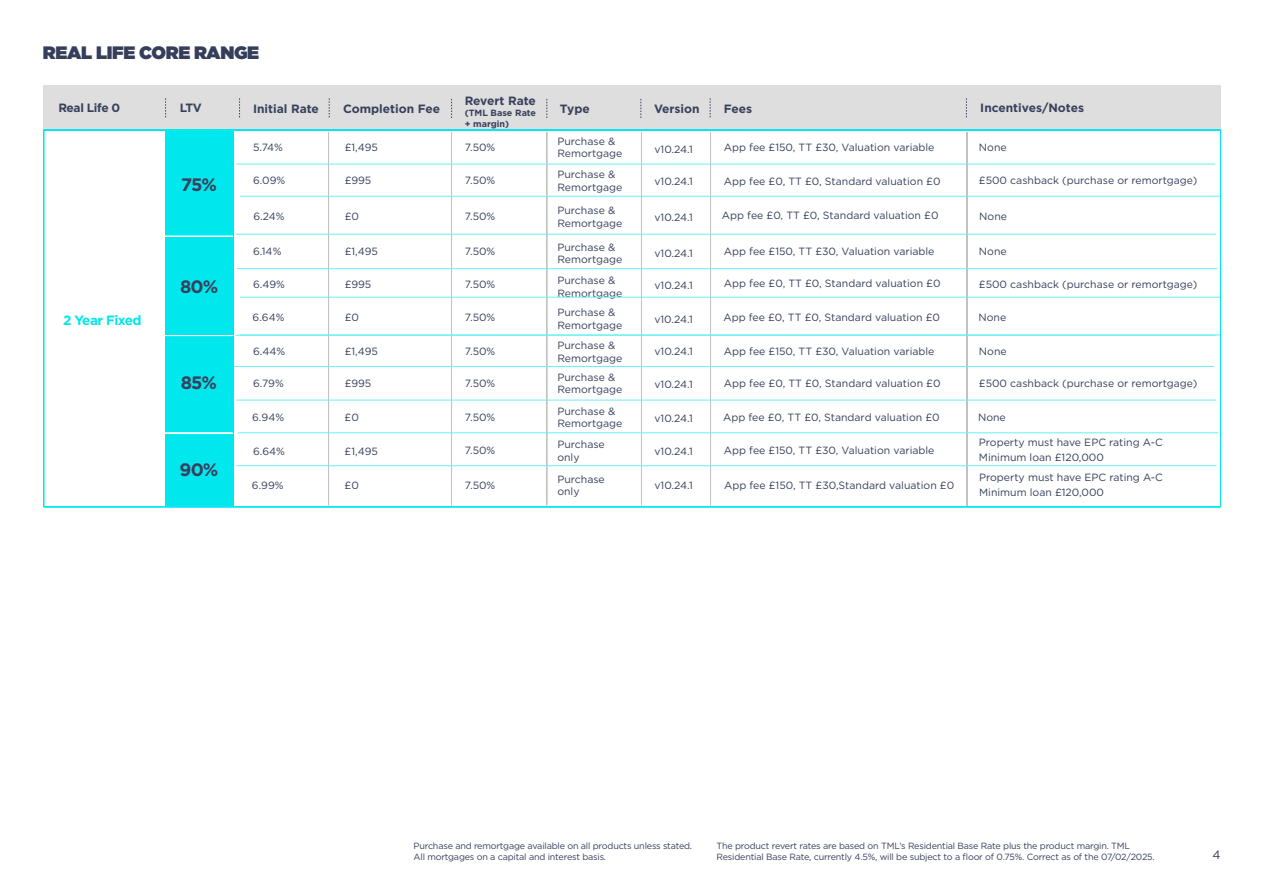
<style>
.page{position:relative;width:1263px;height:893px;background:#fff}
.page>*{position:absolute;margin:0;border:0;box-sizing:border-box;transform-origin:0 0}
.Title_1{font:900 18px "Gotham";letter-spacing:-.02em;color:#353f5b}
.Title_2{font:700 18px "Gotham";letter-spacing:-.05em;color:#38405c}
.Title_2-2{font:700 13.5px "Gotham";letter-spacing:-.04em;color:#00e7ed}
.Title_2-3{font:700 12px "Gotham";color:#38405c}
.Title_2-4{font:700 12px "Gotham";letter-spacing:-.03em;color:#38405c}
.t1{font:12px "Gotham";color:#353f5b}
.Title_2-5{font:10.5px/12.6px "Gotham";color:#353f5b}
.Title_2-6{font:9px/10.5px "Gotham";letter-spacing:-.02em;color:#353f5b}
.Title_2-7{font:700 9px/10.8px "Gotham";color:#38405c}
</style>
<div class="page">
<div style="left:43px;top:85px;width:1177px;height:46px;background:#dedede"></div>
<svg style="left:165px;top:98px;width:1px;height:19px"></svg>
<svg style="left:329px;top:98px;width:1px;height:19px"></svg>
<svg style="left:966px;top:98px;width:1px;height:19px"></svg>
<svg style="left:451px;top:99px;width:1px;height:19px"></svg>
<svg style="left:546px;top:99px;width:1px;height:19px"></svg>
<svg style="left:710px;top:98px;width:1px;height:19px"></svg>
<svg style="left:239px;top:98px;width:1px;height:19px"></svg>
<svg style="left:640px;top:99px;width:1px;height:19px"></svg>
<svg style="left:43px;top:130px;width:1178px;height:377px"></svg>
<p class="Title_1" style="left:43px;top:40px;width:218px">REAL LIFE CORE RANGE</p>
<p class="Title_2-3" style="left:465px;top:93px;width:73px">Revert Rate</p>
<p class="Title_2-7" style="left:465px;top:107px;width:73px">(TML Base Rate + margin)</p>
<p class="Title_2-4" style="left:58px;top:100px;width:63px">Real Life 0</p>
<p class="Title_2-3" style="left:180px;top:100px;width:24px">LTV</p>
<p class="Title_2-3" style="left:253px;top:101px;width:67px">Initial Rate</p>
<p class="Title_2-3" style="left:343px;top:101px;width:99px">Completion Fee</p>
<p class="Title_2-3" style="left:980px;top:100px;width:105px">Incentives/Notes</p>
<p class="Title_2-3" style="left:654px;top:101px;width:47px">Version</p>
<p class="Title_2-3" style="left:560px;top:101px;width:31px">Type</p>
<p class="Title_2-3" style="left:724px;top:101px;width:30px">Fees</p>
<p class="Title_2-2" style="left:63px;top:311px;width:80px">2 Year Fixed</p>
<p class="Title_2" style="left:181px;top:172px;width:37px">75%</p>
<p class="Title_2-5" style="left:253px;top:141px;width:31px">5.74%</p>
<p class="Title_2-5" style="left:253px;top:174px;width:34px">6.09%</p>
<p class="Title_2-5" style="left:345px;top:141px;width:35px">£1,495</p>
<p class="Title_2-5" style="left:345px;top:174px;width:28px">£995</p>
<p class="Title_2-5" style="left:465px;top:141px;width:32px">7.50%</p>
<p class="Title_2-5" style="left:465px;top:174px;width:32px">7.50%</p>
<p class="Title_2-5" style="left:557px;top:134px;width:67px">Purchase &amp;<br>Remortgage</p>
<p class="Title_2-5" style="left:724px;top:141px;width:212px">App fee £150, TT £30, Valuation variable</p>
<p class="Title_2-5" style="left:654px;top:142px;width:40px">v10.24.1</p>
<p class="Title_2-5" style="left:654px;top:175px;width:40px">v10.24.1</p>
<p class="Title_2-5" style="left:557px;top:168px;width:67px">Purchase &amp;<br>Remortgage</p>
<p class="Title_2-5" style="left:724px;top:175px;width:218px">App fee £0, TT £0, Standard valuation £0</p>
<p class="Title_2-5" style="left:979px;top:141px;width:29px">None</p>
<p class="Title_2-5" style="left:979px;top:174px;width:220px">£500 cashback (purchase or remortgage)</p>
<p class="Title_2-5" style="left:557px;top:204px;width:67px">Purchase &amp;<br>Remortgage</p>
<p class="Title_2-5" style="left:253px;top:210px;width:33px">6.24%</p>
<p class="Title_2-5" style="left:345px;top:210px;width:16px">£0</p>
<p class="Title_2-5" style="left:465px;top:210px;width:32px">7.50%</p>
<p class="Title_2-5" style="left:654px;top:211px;width:40px">v10.24.1</p>
<p class="Title_2-5" style="left:722px;top:209px;width:218px">App fee £0, TT £0, Standard valuation £0</p>
<p class="Title_2-5" style="left:979px;top:210px;width:29px">None</p>
<p class="Title_2" style="left:180px;top:274px;width:40px">80%</p>
<p class="Title_2-5" style="left:253px;top:245px;width:30px">6.14%</p>
<p class="Title_2-5" style="left:253px;top:278px;width:33px">6.49%</p>
<p class="Title_2-5" style="left:345px;top:245px;width:35px">£1,495</p>
<p class="Title_2-5" style="left:345px;top:278px;width:28px">£995</p>
<p class="Title_2-5" style="left:465px;top:245px;width:32px">7.50%</p>
<p class="Title_2-5" style="left:465px;top:278px;width:32px">7.50%</p>
<p class="Title_2-5" style="left:557px;top:241px;width:67px">Purchase &amp;<br>Remortgage</p>
<p class="Title_2-5" style="left:557px;top:274px;width:67px">Purchase &amp;<br>Remortgage</p>
<p class="Title_2-5" style="left:654px;top:247px;width:40px">v10.24.1</p>
<p class="Title_2-5" style="left:654px;top:279px;width:40px">v10.24.1</p>
<p class="Title_2-5" style="left:724px;top:245px;width:212px">App fee £150, TT £30, Valuation variable</p>
<p class="Title_2-5" style="left:724px;top:277px;width:218px">App fee £0, TT £0, Standard valuation £0</p>
<p class="Title_2-5" style="left:979px;top:245px;width:29px">None</p>
<p class="Title_2-5" style="left:979px;top:278px;width:220px">£500 cashback (purchase or remortgage)</p>
<p class="Title_2-5" style="left:253px;top:311px;width:33px">6.64%</p>
<p class="Title_2-5" style="left:345px;top:311px;width:16px">£0</p>
<p class="Title_2-5" style="left:465px;top:311px;width:32px">7.50%</p>
<p class="Title_2-5" style="left:557px;top:306px;width:67px">Purchase &amp;<br>Remortgage</p>
<p class="Title_2-5" style="left:654px;top:312px;width:40px">v10.24.1</p>
<p class="Title_2-5" style="left:723px;top:311px;width:218px">App fee £0, TT £0, Standard valuation £0</p>
<p class="Title_2-5" style="left:978px;top:311px;width:29px">None</p>
<p class="Title_2" style="left:181px;top:370px;width:38px">85%</p>
<p class="Title_2-5" style="left:253px;top:344px;width:34px">6.44%</p>
<p class="Title_2-5" style="left:253px;top:377px;width:32px">6.79%</p>
<p class="Title_2-5" style="left:345px;top:344px;width:35px">£1,495</p>
<p class="Title_2-5" style="left:345px;top:377px;width:28px">£995</p>
<p class="Title_2-5" style="left:465px;top:344px;width:32px">7.50%</p>
<p class="Title_2-5" style="left:465px;top:377px;width:32px">7.50%</p>
<p class="Title_2-5" style="left:557px;top:339px;width:67px">Purchase &amp;<br>Remortgage</p>
<p class="Title_2-5" style="left:557px;top:370px;width:67px">Purchase &amp;<br>Remortgage</p>
<p class="Title_2-5" style="left:654px;top:345px;width:40px">v10.24.1</p>
<p class="Title_2-5" style="left:654px;top:378px;width:40px">v10.24.1</p>
<p class="Title_2-5" style="left:724px;top:344px;width:212px">App fee £150, TT £30, Valuation variable</p>
<p class="Title_2-5" style="left:724px;top:377px;width:218px">App fee £0, TT £0, Standard valuation £0</p>
<p class="Title_2-5" style="left:979px;top:344px;width:29px">None</p>
<p class="Title_2-5" style="left:979px;top:377px;width:220px">£500 cashback (purchase or remortgage)</p>
<p class="Title_2-5" style="left:557px;top:405px;width:67px">Purchase &amp;<br>Remortgage</p>
<p class="Title_2-5" style="left:252px;top:411px;width:33px">6.94%</p>
<p class="Title_2-5" style="left:345px;top:411px;width:16px">£0</p>
<p class="Title_2-5" style="left:465px;top:411px;width:32px">7.50%</p>
<p class="Title_2-5" style="left:654px;top:412px;width:40px">v10.24.1</p>
<p class="Title_2-5" style="left:723px;top:411px;width:218px">App fee £0, TT £0, Standard valuation £0</p>
<p class="Title_2-5" style="left:978px;top:411px;width:29px">None</p>
<p class="Title_2" style="left:180px;top:458px;width:40px">90%</p>
<p class="Title_2-5" style="left:465px;top:444px;width:32px">7.50%</p>
<p class="Title_2-5" style="left:724px;top:444px;width:212px">App fee £150, TT £30, Valuation variable</p>
<p class="Title_2-5" style="left:979px;top:435px;width:185px;line-height:15px">Property must have EPC rating A-C<br>Minimum loan £120,000</p>
<p class="Title_2-5" style="left:253px;top:444px;width:33px">6.64%</p>
<p class="Title_2-5" style="left:345px;top:444px;width:35px">£1,495</p>
<p class="Title_2-5" style="left:557px;top:438px;width:49px">Purchase only</p>
<p class="Title_2-5" style="left:654px;top:444px;width:40px">v10.24.1</p>
<p class="Title_2-5" style="left:465px;top:479px;width:32px">7.50%</p>
<p class="Title_2-5" style="left:724px;top:479px;width:232px">App fee £150, TT £30,Standard valuation £0</p>
<p class="Title_2-5" style="left:979px;top:470px;width:185px;line-height:15px">Property must have EPC rating A-C<br>Minimum loan £120,000</p>
<p class="Title_2-5" style="left:252px;top:479px;width:33px">6.99%</p>
<p class="Title_2-5" style="left:345px;top:479px;width:16px">£0</p>
<p class="Title_2-5" style="left:557px;top:472px;width:49px">Purchase only</p>
<p class="Title_2-5" style="left:654px;top:479px;width:40px">v10.24.1</p>
<p class="Title_2-6" style="left:414px;top:841px;width:280px">Purchase and remortgage available on all products unless stated.</p>
<p class="Title_2-6" style="left:414px;top:851px;width:194px">All mortgages on a capital and interest basis.</p>
<p class="Title_2-6" style="left:716px;top:841px;width:440px">The product revert rates are based on TML’s Residential Base Rate plus the product margin. TML<br>Residential Base Rate, currently 4.5%, will be subject to a floor of 0.75%. Correct as of the 07/02/2025.</p>
<p class="t1" style="left:1212px;top:847px;width:10px">4</p>
</div>
